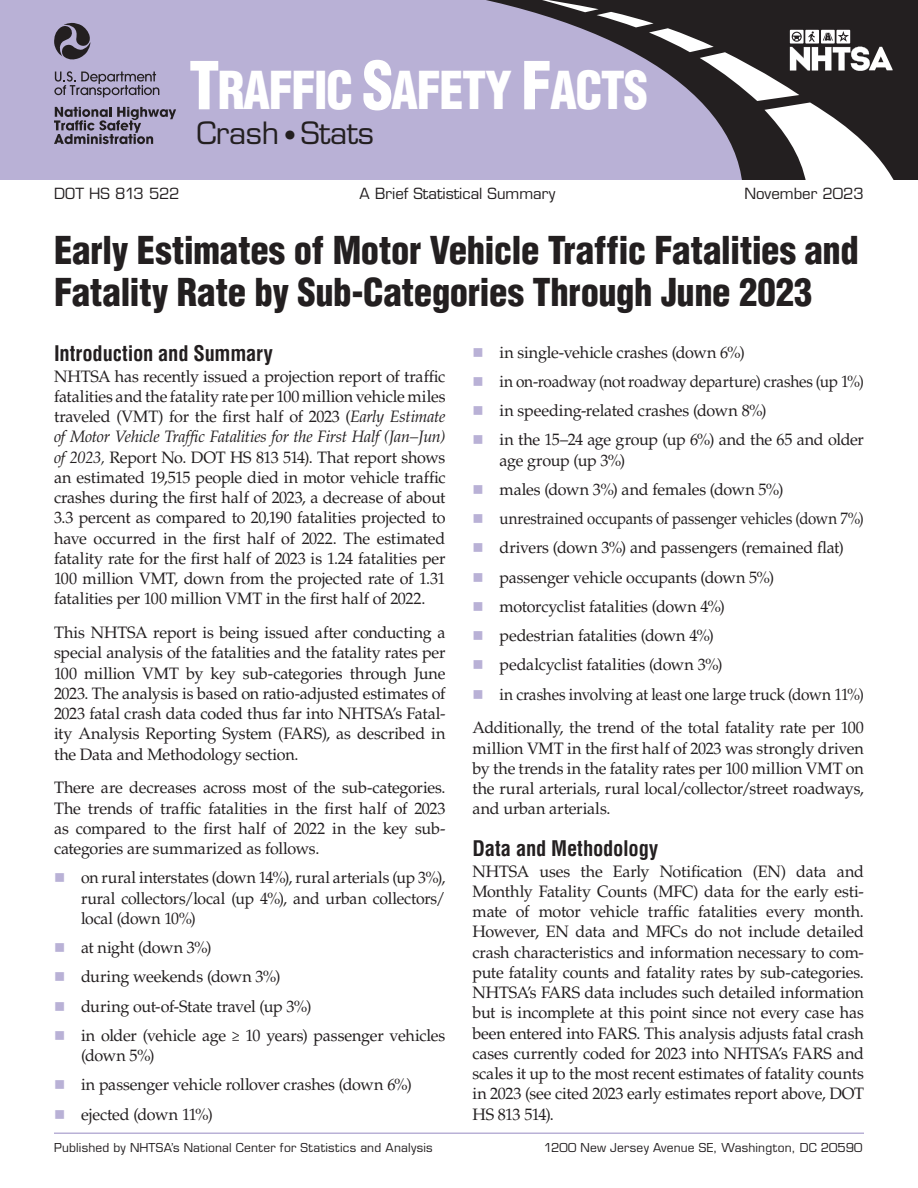
<style>
.page{position:relative;width:918px;height:1188px;background:#fff}
.page>*{position:absolute;margin:0;border:0;box-sizing:border-box;transform-origin:0 0}
.t1{font:900 condensed 51px "Helvetica LT Std";letter-spacing:-.03em;color:#fff;scale:.95 1}
.t2{font:900 condensed 37.5px/42px "Helvetica LT Std";letter-spacing:-.01em;color:#231f20}
.t3{font:30px "Eurostile LT Std";letter-spacing:-.01em;color:#231f20}
.HeadA{font:700 condensed 21px "Helvetica LT Std";letter-spacing:-.01em;color:#231f20}
.Body_Text__11_13_5{font:16.5px/20.2px "Palatino LT Std";letter-spacing:-.015em;color:#231f20;text-align:justify}
.Bullet_1{font:16.5px/20.2px "Palatino LT Std";letter-spacing:-.015em;color:#231f20}
.Bullet_1-2{font:16.5px/20.2px "Palatino LT Std";letter-spacing:-.015em;color:#231f20;text-align:justify;scale:.96 1}
.Bullet_1-3{font:16.5px "Palatino LT Std";letter-spacing:-.015em;color:#231f20;scale:.94 1}
.Bullet_1-4{font:16.5px "Palatino LT Std";letter-spacing:-.015em;color:#231f20;scale:.91 1}
.t4{font:15px "Eurostile LT Std";color:#231f20}
.t5{font:15px "Eurostile LT Std";letter-spacing:-.02em;color:#231f20}
.t6{font:12px "Eurostile LT Std";letter-spacing:.015em;color:#231f20}
.s1{font-size:64.5px}
.s2{font-size:24px}
.s3{font-style:italic}
.s4{color:#b9b1d6}
</style>
<div class="page">
<hr style="left:54px;top:1132px;width:810px;height:2px;background:#b9b1d6">
<div style="left:0;top:0;width:918px;height:180px;background:#b9b1d6"></div>
<svg style="left:486px;top:0;width:432px;height:180px"></svg>
<svg style="left:529px;top:0;width:367px;height:180px"></svg>
<svg style="left:54px;top:23px;width:37px;height:37px"></svg>
<svg style="left:54px;top:71px;width:105px;height:26px"></svg>
<svg style="left:54px;top:107px;width:122px;height:37px"></svg>
<h1 class="t1" style="left:189px;top:58px;width:485px"><span class="s1">T</span>RAFFIC <span class="s1">S</span>AFETY <span class="s1">F</span>ACTS</h1>
<h3 class="t3" style="left:196px;top:115px;width:179px">Crash <span class="s2">•</span> Stats</h3>
<p class="t5" style="left:54px;top:185px;width:127px">DOT HS 813 522</p>
<p class="t4" style="left:360px;top:185px;width:197px">A Brief Statistical Summary</p>
<p class="t4" style="left:744px;top:185px;width:121px">November 2023</p>
<h1 class="t2" style="left:54px;top:229px;width:806px">Early Estimates of Motor Vehicle Traffic Fatalities and<br>Fatality Rate by Sub-Categories Through June 2023</h1>
<h2 class="HeadA" style="left:54px;top:341px;width:220px">Introduction and Summary</h2>
<p class="Body_Text__11_13_5" style="left:54px;top:366px;width:393px">NHTSA has recently issued a projection report of traffic fatalities and the fatality rate per 100 million vehicle miles traveled (VMT) for the first half of 2023 (<span class="s3">Early Estimate of Motor Vehicle Traffic Fatalities for the First Half (Jan–Jun) of 2023,</span> Report No. DOT HS 813 514). That report shows an estimated 19,515 people died in motor vehicle traffic crashes during the first half of 2023, a decrease of about 3.3 percent as compared to 20,190 fatalities projected to have occurred in the first half of 2022. The estimated fatality rate for the first half of 2023 is 1.24 fatalities per 100 million VMT, down from the projected rate of 1.31 fatalities per 100 million VMT in the first half of 2022.</p>
<p class="Body_Text__11_13_5" style="left:54px;top:623px;width:393px">This NHTSA report is being issued after conducting a special analysis of the fatalities and the fatality rates per 100 million VMT by key sub-categories through June 2023. The analysis is based on ratio-adjusted estimates of 2023 fatal crash data coded thus far into NHTSA’s Fatal&shy;ity Analysis Reporting System (FARS), as described in the Data and Methodology section.</p>
<p class="Body_Text__11_13_5" style="left:54px;top:778px;width:393px">There are decreases across most of the sub-categories.<br>The trends of traffic fatalities in the first half of 2023 as compared to the first half of 2022 in the key sub&shy;categories are summarized as follows.</p>
<p class="Bullet_1-2" style="left:81px;top:868px;width:381px;text-indent:-27px"><span class="s4">■</span> on rural interstates (down 14%), rural arterials (up 3%), rural collectors/local (up 4%), and urban collectors/ local (down 10%)</p>
<p class="Bullet_1" style="left:54px;top:938px;width:159px"><span class="s4">■</span> at night (down 3%)</p>
<p class="Bullet_1" style="left:54px;top:967px;width:228px"><span class="s4">■</span> during weekends (down 3%)</p>
<p class="Bullet_1" style="left:54px;top:996px;width:259px"><span class="s4">■</span> during out-of-State travel (up 3%)</p>
<p class="Bullet_1" style="left:81px;top:1025px;width:366px;text-indent:-27px"><span class="s4">■</span> in older (vehicle age ≥ 10 years) passenger vehicles (down 5%)</p>
<p class="Bullet_1" style="left:54px;top:1075px;width:359px"><span class="s4">■</span> in passenger vehicle rollover crashes (down 6%)</p>
<p class="Bullet_1" style="left:54px;top:1104px;width:160px"><span class="s4">■</span> ejected (down 11%)</p>
<p class="Bullet_1" style="left:472px;top:342px;width:274px"><span class="s4">■</span> in single-vehicle crashes (down 6%)</p>
<p class="Bullet_1-3" style="left:472px;top:372px;width:418px"><span class="s4">■</span> in on-roadway (not roadway departure) crashes (up 1%)</p>
<p class="Bullet_1" style="left:472px;top:401px;width:296px"><span class="s4">■</span> in speeding-related crashes (down 8%)</p>
<p class="Bullet_1" style="left:500px;top:430px;width:366px;text-indent:-27px"><span class="s4">■</span> in the 15–24 age group (up 6%) and the 65 and older age group (up 3%)</p>
<p class="Bullet_1" style="left:472px;top:479px;width:312px"><span class="s4">■</span> males (down 3%) and females (down 5%)</p>
<p class="Bullet_1-4" style="left:472px;top:509px;width:432px"><span class="s4">■</span> unrestrained occupants of passenger vehicles (down 7%)</p>
<p class="Bullet_1" style="left:472px;top:538px;width:373px"><span class="s4">■</span> drivers (down 3%) and passengers (remained flat)</p>
<p class="Bullet_1" style="left:472px;top:567px;width:303px"><span class="s4">■</span> passenger vehicle occupants (down 5%)</p>
<p class="Bullet_1" style="left:472px;top:596px;width:254px"><span class="s4">■</span> motorcyclist fatalities (down 4%)</p>
<p class="Bullet_1" style="left:472px;top:626px;width:243px"><span class="s4">■</span> pedestrian fatalities (down 4%)</p>
<p class="Bullet_1" style="left:472px;top:655px;width:252px"><span class="s4">■</span> pedalcyclist fatalities (down 3%)</p>
<p class="Bullet_1-3" style="left:472px;top:684px;width:418px"><span class="s4">■</span> in crashes involving at least one large truck (down 11%)</p>
<p class="Body_Text__11_13_5" style="left:472px;top:718px;width:393px">Additionally, the trend of the total fatality rate per 100 million VMT in the first half of 2023 was strongly driven by the trends in the fatality rates per 100 million VMT on the rural arterials, rural local/collector/street roadways, and urban arterials.</p>
<h2 class="HeadA" style="left:472px;top:836px;width:187px">Data and Methodology</h2>
<p class="Body_Text__11_13_5" style="left:472px;top:861px;width:393px">NHTSA uses the Early Notification (EN) data and Monthly Fatality Counts (MFC) data for the early esti&shy;mate of motor vehicle traffic fatalities every month.<br>However, EN data and MFCs do not include detailed crash characteristics and information necessary to com&shy;pute fatality counts and fatality rates by sub-categories.<br>NHTSA’s FARS data includes such detailed information but is incomplete at this point since not every case has been entered into FARS. This analysis adjusts fatal crash cases currently coded for 2023 into NHTSA’s FARS and scales it up to the most recent estimates of fatality counts in 2023 (see cited 2023 early estimates report above, DOT HS 813 514).</p>
<p class="t6" style="left:54px;top:1140px;width:380px">Published by NHTSA’s National Center for Statistics and Analysis</p>
<p class="t6" style="left:544px;top:1140px;width:320px">1200 New Jersey Avenue SE, Washington, DC 20590</p>
</div>
